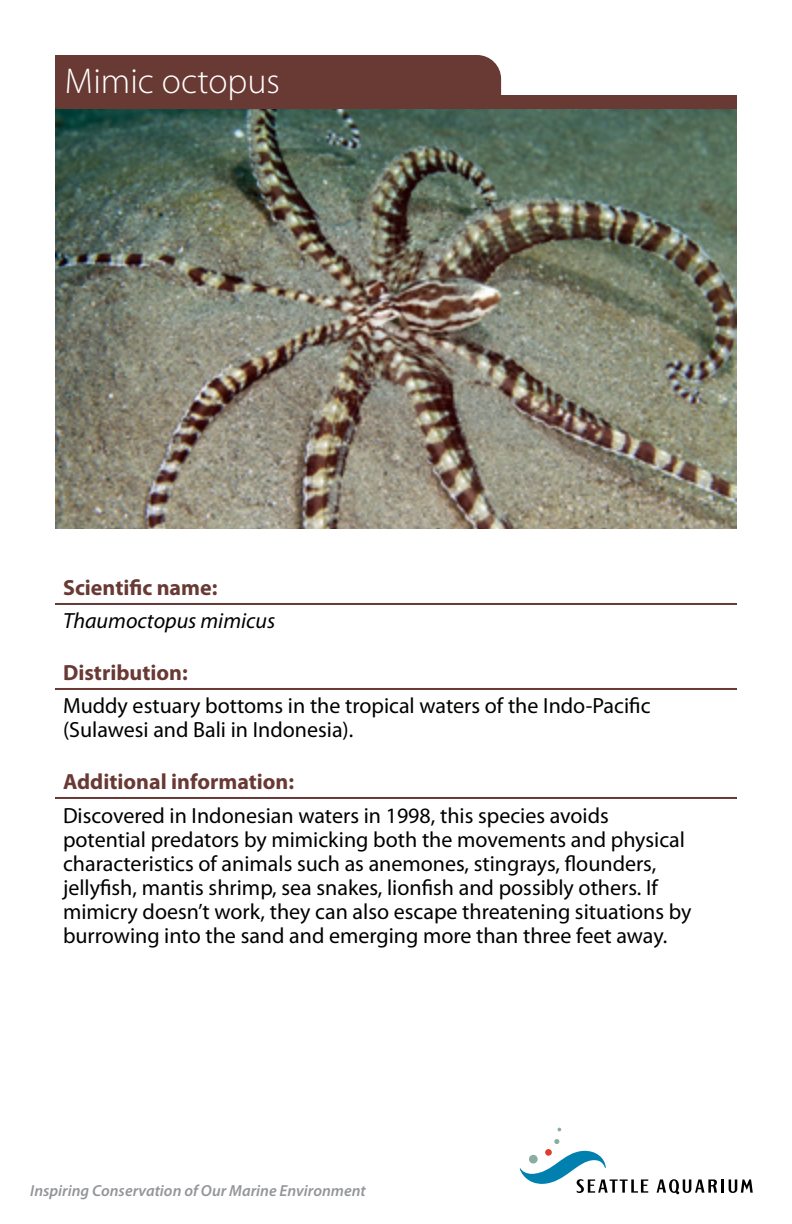
<style>
.page{position:relative;width:792px;height:1224px;background:#fff}
.page>*{position:absolute;margin:0;border:0;box-sizing:border-box;transform-origin:0 0}
.t1{font:300 36px "Myriad Pro";color:#fff}
.t2{font:22px/24px "Myriad Pro";color:#000}
.t3{font:700 22px "Myriad Pro";color:#693934}
.t4{font:italic 22px "Myriad Pro";color:#000}
.t5{font:italic 600 16px "Myriad Pro";color:#939598}
</style>
<div class="page">
<svg style="left:554px;top:1139px;width:5px;height:5px"></svg>
<svg style="left:557px;top:1128px;width:4px;height:3px"></svg>
<svg style="left:520px;top:1150px;width:128px;height:43px"></svg>
<svg style="left:657px;top:1179px;width:60px;height:15px"></svg>
<hr style="left:721px;top:1179px;width:3px;height:14px;background:#000">
<svg style="left:729px;top:1179px;width:24px;height:14px"></svg>
<img style="left:55px;top:109px;width:682px;height:420px">
<hr style="left:55px;top:603px;width:682px;height:2px;background:#693934">
<hr style="left:55px;top:688px;width:682px;height:2px;background:#693934">
<hr style="left:55px;top:797px;width:682px;height:2px;background:#693934">
<div style="left:55px;top:55px;width:446px;height:54px;background:#693934"></div>
<div style="left:57px;top:95px;width:680px;height:14px;background:#693934"></div>
<h1 class="t1" style="left:65px;top:61px;width:217px">Mimic octopus</h1>
<p class="t3" style="left:63px;top:575px;width:156px">Scientific name:</p>
<p class="t4" style="left:63px;top:609px;width:214px">Thaumoctopus mimicus</p>
<p class="t3" style="left:63px;top:660px;width:126px">Distribution:</p>
<p class="t2" style="left:63px;top:695px;width:589px">Muddy estuary bottoms in the tropical waters of the Indo-Pacific (Sulawesi and Bali in Indonesia).</p>
<p class="t3" style="left:63px;top:769px;width:233px">Additional information:</p>
<p class="t2" style="left:63px;top:804px;width:630px">Discovered in Indonesian waters in 1998, this species avoids potential predators by mimicking both the movements and physical characteristics of animals such as anemones, stingrays, flounders, jellyfish, mantis shrimp, sea snakes, lionfish and possibly others. If mimicry doesn’t work, they can also escape threatening situations by burrowing into the sand and emerging more than three feet away.</p>
<p class="t5" style="left:30px;top:1182px;width:337px">Inspiring Conservation of Our Marine Environment</p>
</div>
